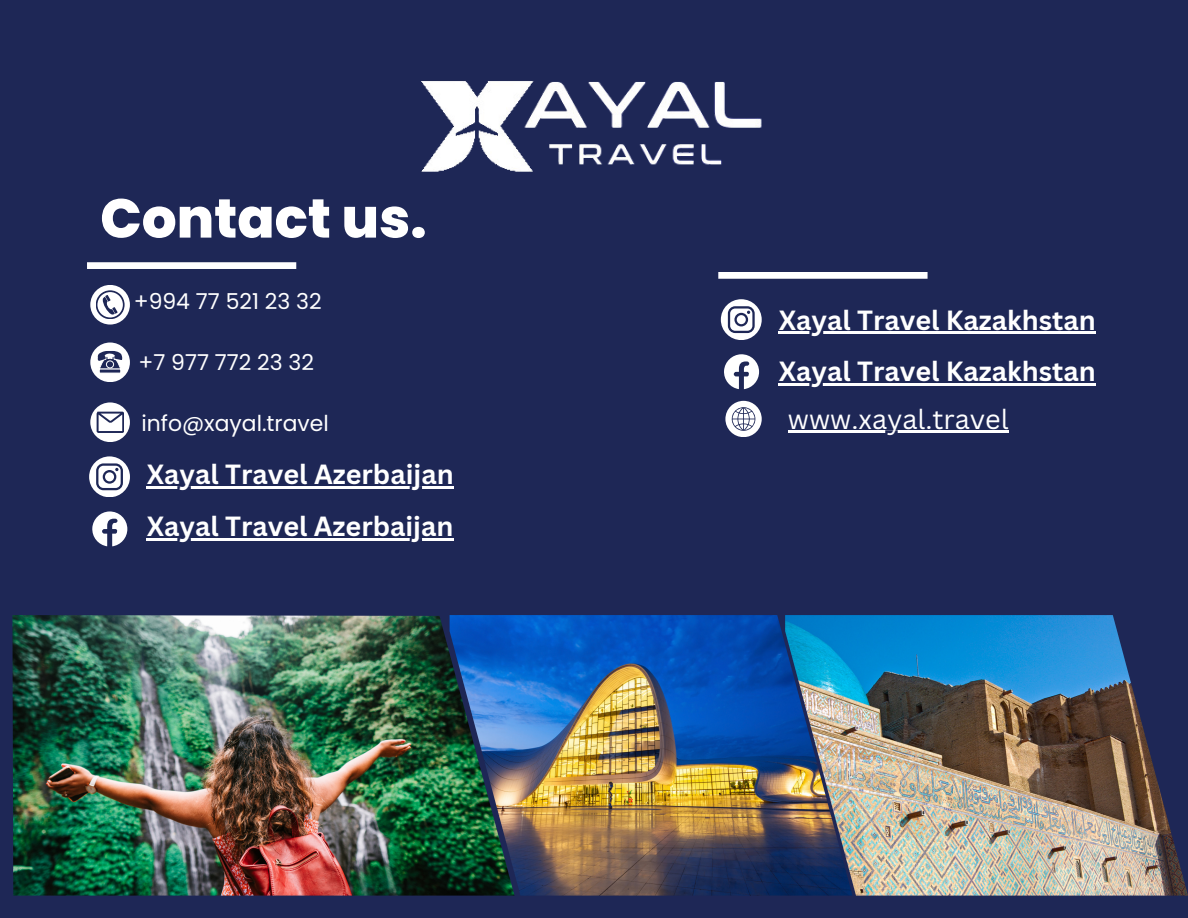
<style>
.page{position:relative;width:1188px;height:918px;background:#1e2756}
.page>*{position:absolute;margin:0;border:0;box-sizing:border-box;transform-origin:0 0}
.t1{font:800 54.9px "Poppins";color:#fff}
.t2{font:700 27px "Canva Sans";color:#fff}
.t3{font:27px "Canva Sans";color:#fff}
.t4{font:21.9px "Poppins";color:#fff}
</style>
<div class="page">
<img style="left:12px;top:615px;width:502px;height:281px">
<img style="left:450px;top:615px;width:335px;height:280px">
<img style="left:421px;top:81px;width:341px;height:91px">
<div style="left:87px;top:262px;width:209px;height:7px;background:#fff"></div>
<svg style="left:90px;top:402px;width:40px;height:40px"></svg>
<svg style="left:97px;top:412px;width:27px;height:21px"></svg>
<svg style="left:90px;top:343px;width:40px;height:39px"></svg>
<svg style="left:98px;top:351px;width:24px;height:23px"></svg>
<svg style="left:90px;top:285px;width:40px;height:40px"></svg>
<svg style="left:96px;top:290px;width:29px;height:29px"></svg>
<svg style="left:89px;top:456px;width:41px;height:41px"></svg>
<svg style="left:92px;top:511px;width:35px;height:35px"></svg>
<div style="left:718px;top:272px;width:210px;height:7px;background:#fff"></div>
<svg style="left:721px;top:299px;width:40px;height:41px"></svg>
<svg style="left:724px;top:354px;width:35px;height:35px"></svg>
<svg style="left:725px;top:401px;width:36px;height:36px"></svg>
<hr style="left:779px;top:331px;width:317px;height:2px;background:#fff">
<hr style="left:779px;top:383px;width:317px;height:2px;background:#fff">
<hr style="left:147px;top:539px;width:307px;height:2px;background:#fff">
<hr style="left:147px;top:487px;width:167px;height:2px;background:#fff">
<hr style="left:314px;top:487px;width:140px;height:2px;background:#fff">
<hr style="left:788px;top:431px;width:221px;height:2px;background:#fff">
<img style="left:785px;top:615px;width:403px;height:280px">
<p class="t1" style="left:100px;top:180px;width:328px">Contact us.</p>
<p class="t4" style="left:134px;top:286px;width:189px">+994 77 521 23 32</p>
<p class="t4" style="left:139px;top:347px;width:177px">+7 977 772 23 32</p>
<p class="t4" style="left:141px;top:408px;width:189px">info@xayal.travel</p>
<p class="t2" style="left:147px;top:456px;width:308px">Xayal Travel Azerbaijan</p>
<p class="t2" style="left:147px;top:508px;width:308px">Xayal Travel Azerbaijan</p>
<p class="t2" style="left:779px;top:301px;width:319px">Xayal Travel Kazakhstan</p>
<p class="t2" style="left:779px;top:352px;width:319px">Xayal Travel Kazakhstan</p>
<p class="t3" style="left:788px;top:400px;width:222px">www.xayal.travel</p>
</div>
